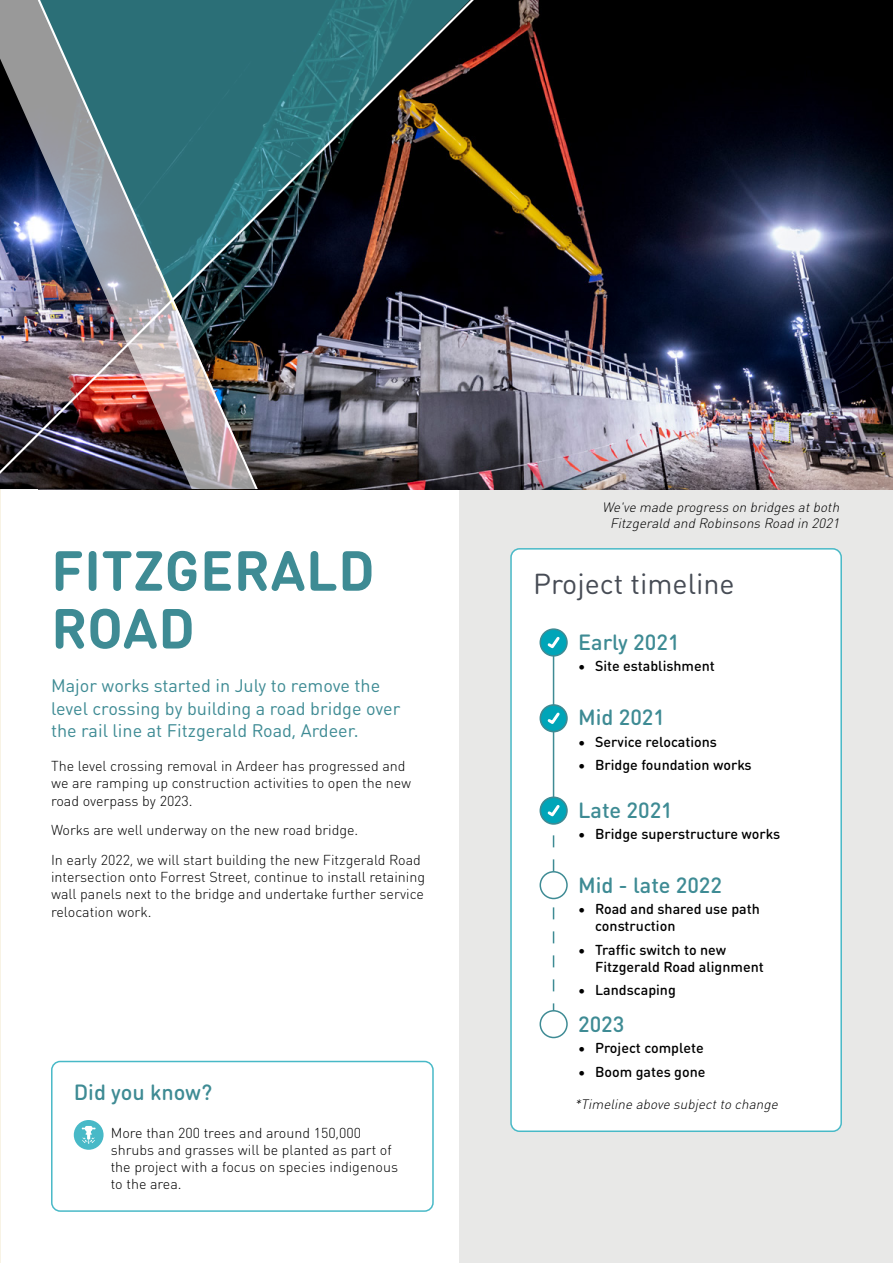
<style>
.page{position:relative;width:893px;height:1263px;background:#fff}
.page>*{position:absolute;margin:0;border:0;box-sizing:border-box;transform-origin:0 0}
.t1{font:700 55.5px/57.8px "DIN Round OT";letter-spacing:.005em;color:#3e8b94}
.t2{font:28.5px "DIN Round OT";color:#474c55}
.t3{font:500 21.75px "DIN Round OT";color:#3e8b94}
.t4{font:18px/22.5px "DIN Round OT";color:#3e8b94}
.t5{font:300 14.25px/17.1px "DIN Round OT";color:#000}
.t6{font:500 14.25px/17.1px "DIN Round OT";color:#000}
.t7{font:italic 300 13.5px/16.2px "DIN Round OT";color:#000;text-align:center}
.s1{font-weight:300}
</style>
<div class="page">
<div style="left:459px;top:489px;width:434px;height:774px;background:#e8e8e7"></div>
<hr style="left:0;top:489px;width:1px;height:774px;background:#f8f3e5">
<div style="left:511px;top:549px;width:330px;height:582px;background:#fff;border-radius:9px"></div>
<div style="left:510px;top:548px;width:332px;height:584px;border:2px solid #48b9c7;border-radius:9px"></div>
<hr style="left:553px;top:649px;width:1px;height:162px;background:#3e8b94">
<svg style="left:540px;top:629px;width:27px;height:27px"></svg>
<div style="left:539px;top:628px;width:29px;height:29px;border:2px solid #3e8b94;border-radius:50%"></div>
<svg style="left:545px;top:634px;width:17px;height:17px"></svg>
<svg style="left:540px;top:705px;width:27px;height:27px"></svg>
<div style="left:540px;top:705px;width:27px;height:27px;border:2px solid #3e8b94;border-radius:50%"></div>
<svg style="left:545px;top:710px;width:17px;height:16px"></svg>
<div style="left:539px;top:704px;width:29px;height:28px;border:2px solid #3e8b94;border-radius:50%"></div>
<svg style="left:540px;top:797px;width:27px;height:27px"></svg>
<div style="left:540px;top:797px;width:27px;height:27px;border:2px solid #3e8b94;border-radius:50%"></div>
<svg style="left:545px;top:802px;width:17px;height:212px"></svg>
<div style="left:539px;top:796px;width:29px;height:29px;border:2px solid #3e8b94;border-radius:50%"></div>
<div style="left:540px;top:1011px;width:27px;height:26px;background:#fff;border-radius:50%"></div>
<div style="left:539px;top:1010px;width:29px;height:28px;border:2px solid #3e8b94;border-radius:50%"></div>
<div style="left:540px;top:872px;width:27px;height:26px;background:#fff;border-radius:50%"></div>
<div style="left:539px;top:871px;width:29px;height:28px;border:2px solid #3e8b94;border-radius:50%"></div>
<img style="left:491px;top:0;width:402px;height:489px">
<svg style="left:491px;top:0;width:132px;height:302px;background:#150d08"></svg>
<img style="left:0;top:0;width:491px;height:489px">
<div style="left:74px;top:1120px;width:30px;height:30px;background:#48b9c7;border-radius:50%"></div>
<svg style="left:82px;top:1126px;width:14px;height:18px"></svg>
<div style="left:51px;top:1061px;width:383px;height:151px;border:2px solid #48b9c7;border-radius:9px"></div>
<h1 class="t1" style="left:51px;top:541px;width:325px">FITZGERALD<br>ROAD</h1>
<p class="t4" style="left:51px;top:674px;width:351px">Major works started in July to remove the level crossing by building a road bridge over the rail line at Fitzgerald Road, Ardeer.</p>
<p class="t5" style="left:51px;top:757px;width:362px">The level crossing removal in Ardeer has progressed and we are ramping up construction activities to open the new road overpass by 2023.</p>
<p class="t5" style="left:51px;top:815px;width:371px;line-height:29.8px">Works are well underway on the new road bridge.<br>In early 2022, we will start building the new Fitzgerald Road</p>
<p class="t5" style="left:51px;top:868px;width:376px;text-align:justify">intersection onto Forrest Street, continue to install retaining wall panels next to the bridge and undertake further service relocation work.</p>
<h3 class="t3" style="left:74px;top:1078px;width:140px">Did you know?</h3>
<p class="t5" style="left:111px;top:1124px;width:289px">More than 200 trees and around 150,000 shrubs and grasses will be planted as part of the project with a focus on species indigenous to the area.</p>
<p class="t7" style="left:602px;top:499px;width:242px">We've made progress on bridges atboth<br>Fitzgerald and Robinsons Road in 2021</p>
<h2 class="t2" style="left:533px;top:566px;width:203px">Project timeline</h2>
<h3 class="t3" style="left:578px;top:628px;width:103px">Early 2021</h3>
<p class="t6" style="left:578px;top:657px;width:138px"><span class="s1">•</span> Site establishment</p>
<h3 class="t3" style="left:578px;top:703px;width:89px">Mid 2021</h3>
<p class="t6" style="left:578px;top:733px;width:140px"><span class="s1">•</span> Service relocations</p>
<p class="t6" style="left:578px;top:756px;width:175px"><span class="s1">•</span> Bridge foundation works</p>
<h3 class="t3" style="left:578px;top:796px;width:96px">Late 2021</h3>
<p class="t6" style="left:578px;top:825px;width:204px"><span class="s1">•</span> Bridge superstructure works</p>
<h3 class="t3" style="left:578px;top:871px;width:146px">Mid - late 2022</h3>
<p class="t6" style="left:595px;top:900px;width:166px;text-indent:-17px"><span class="s1">•</span> Road and shared use path construction</p>
<p class="t6" style="left:595px;top:941px;width:170px;text-indent:-17px"><span class="s1">•</span> Traffic switch to new<br>Fitzgerald Road alignment</p>
<p class="t6" style="left:578px;top:981px;width:99px"><span class="s1">•</span> Landscaping</p>
<h3 class="t3" style="left:578px;top:1010px;width:48px">2023</h3>
<p class="t6" style="left:578px;top:1039px;width:127px"><span class="s1">•</span> Project complete</p>
<p class="t6" style="left:578px;top:1063px;width:129px"><span class="s1">•</span> Boom gates gone</p>
<p class="t7" style="left:574px;top:1095px;width:208px">*Timeline above subjectto change</p>
</div>
